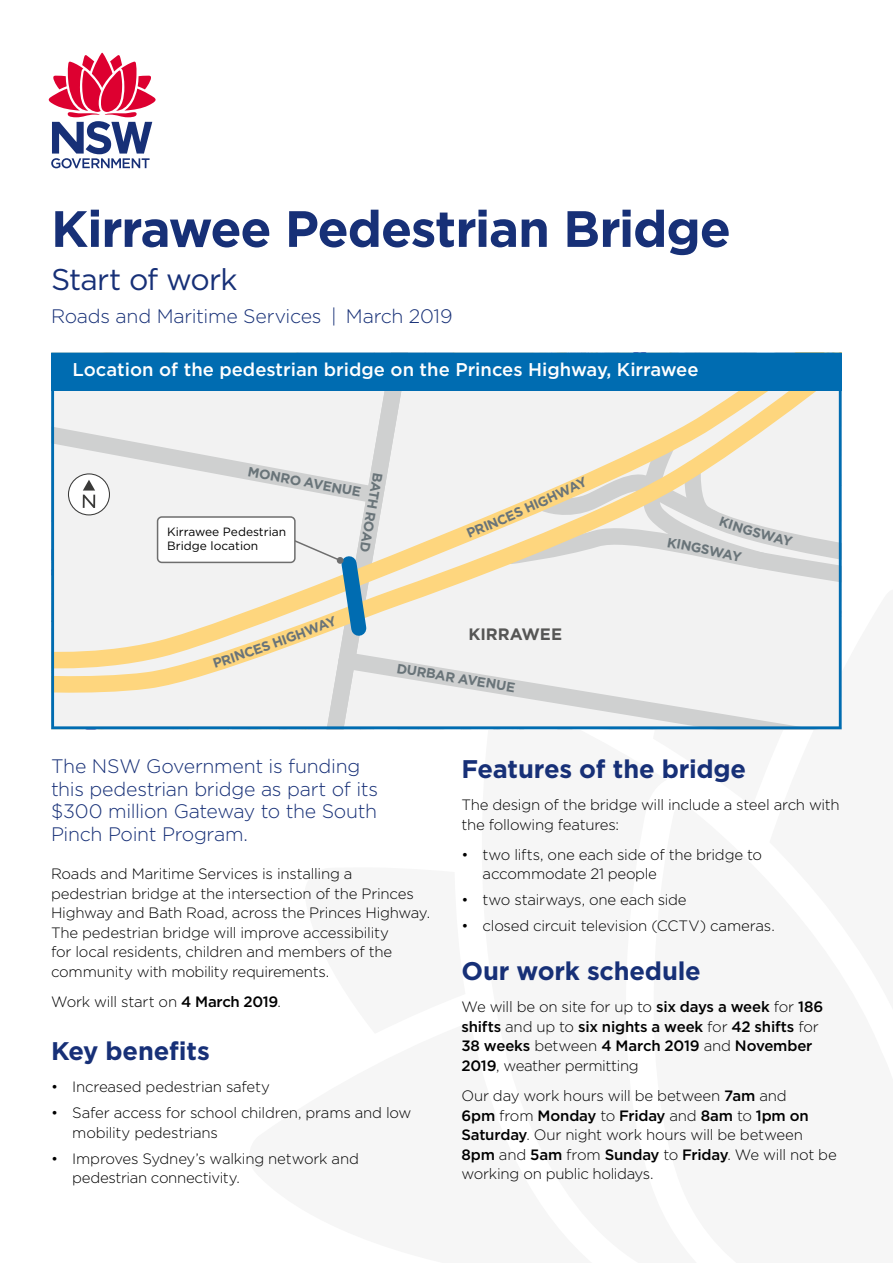
<style>
.page{position:relative;width:893px;height:1263px;background:#fff}
.page>*{position:absolute;margin:0;border:0;box-sizing:border-box;transform-origin:0 0}
._00_Cover_main_title{font:700 51px "Gotham";letter-spacing:-.025em;color:#173077}
._00_Cover_sub_title{font:30px "Gotham";letter-spacing:-.03em;color:#173077}
._01_H1_-_Blue{font:700 25.5px "Gotham";letter-spacing:-.01em;color:#173077}
._00_Cover_RMS___Date{font:300 19.5px/22.5px "Gotham";letter-spacing:-.015em;color:#173077}
.Image{font:500 18.45px "Gotham";color:#fff}
.Image-2{font:700 16.5px "Gotham";color:#565655}
._02_Body_copy{font:300 15px/19.5px "Gotham";letter-spacing:-.015em;color:#000}
._02_Body_copy-2{font:500 15px/19.5px "Gotham";letter-spacing:-.01em;color:#000}
.Image-3{font:700 13.5px "Gotham";color:#697479}
.Image-4{font:12px/14.4px "Gotham";color:#000}
.s1{font-weight:500}
.s2{font-weight:300}
</style>
<div class="page">
<svg style="left:48px;top:52px;width:108px;height:116px"></svg>
<svg style="left:51px;top:353px;width:791px;height:50px;fill:#006cb1"></svg>
<svg style="left:51px;top:403px;width:791px;height:326px"></svg>
<p class="_00_Cover_main_title" style="left:51px;top:195px;width:681px">Kirrawee Pedestrian Bridge</p>
<p class="_00_Cover_sub_title" style="left:51px;top:260px;width:188px">Start of work</p>
<p class="_00_Cover_RMS___Date" style="left:51px;top:304px;width:403px">Roads and Maritime Services | March 2019</p>
<p class="Image" style="left:73px;top:358px;width:627px">Location of the pedestrian bridge on the Princes Highway, Kirrawee</p>
<p class="Image-3" style="left:250px;top:463px;width:116px;rotate:10deg">MONRO AVENUE</p>
<p class="Image-3" style="left:387px;top:474px;width:82px;rotate:100deg">BATH ROAD</p>
<p class="Image-4" style="left:167px;top:524px;width:121px">Kirrawee Pedestrian<br>Bridge location</p>
<p class="Image-3" style="left:544px;top:491px;width:44px;rotate:-25deg">HWAY</p>
<p class="Image-3" style="left:503px;top:509px;width:47px;rotate:-24deg">ES HIG</p>
<p class="Image-3" style="left:464px;top:526px;width:44px;rotate:-23deg">PRINC</p>
<p class="Image-3" style="left:259px;top:639px;width:63px;rotate:-20deg">S HIGHW</p>
<p class="Image-3" style="left:228px;top:650px;width:35px;rotate:-19deg">INCE</p>
<p class="Image-2" style="left:468px;top:623px;width:95px">KIRRAWEE</p>
<p class="Image-3" style="left:398px;top:659px;width:121px;rotate:9deg">DURBAR AVENUE</p>
<p class="Image-3" style="left:703px;top:540px;width:43px;rotate:12deg">SWAY</p>
<p class="_00_Cover_RMS___Date" style="left:51px;top:754px;width:329px">The NSW Government is funding this pedestrian bridge as part of its $300 million Gateway to the South<br>Pinch Point Program.</p>
<p class="_02_Body_copy" style="left:51px;top:864px;width:381px">Roads and Maritime Services is installing a pedestrian bridge at the intersection of the Princes Highway and Bath Road, across the Princes Highway.<br>The pedestrian bridge will improve accessibility<br>for local residents, children and members of the community with mobility requirements.</p>
<p class="_02_Body_copy" style="left:51px;top:991px;width:231px">Work will start on <span class="s1">4 March 2019</span>.</p>
<h1 class="_01_H1_-_Blue" style="left:51px;top:1034px;width:160px">Key benefits</h1>
<p class="_02_Body_copy" style="left:51px;top:1077px;width:220px">• Increased pedestrian safety</p>
<p class="_02_Body_copy" style="left:72px;top:1103px;width:341px;text-indent:-21px">• Safer access for school children, prams and low mobility pedestrians</p>
<p class="_02_Body_copy" style="left:72px;top:1148px;width:288px;text-indent:-21px">• Improves Sydney’s walking network and pedestrian connectivity.</p>
<h1 class="_01_H1_-_Blue" style="left:461px;top:752px;width:286px">Features of the bridge</h1>
<p class="_02_Body_copy" style="left:461px;top:795px;width:380px">The design of the bridge will include a steel arch with the following features:</p>
<p class="_02_Body_copy" style="left:483px;top:844px;width:281px;text-indent:-21px">• two lifts, one each side of the bridge to accommodate 21 people</p>
<p class="_02_Body_copy" style="left:461px;top:890px;width:227px">• two stairways, one each side</p>
<p class="_02_Body_copy" style="left:461px;top:915px;width:315px">• closed circuit television (CCTV) cameras.</p>
<h1 class="_01_H1_-_Blue" style="left:461px;top:954px;width:241px">Our work schedule</h1>
<p class="_02_Body_copy-2" style="left:461px;top:997px;width:363px"><span class="s2">We will be on site for up to</span> six days a week <span class="s2">for</span> 186 shifts <span class="s2">and up to</span> six nights a week <span class="s2">for</span> 42 shifts <span class="s2">for </span>38 weeks <span class="s2">between</span> 4 March 2019 <span class="s2">and</span> November 2019<span class="s2">, weather permitting</span></p>
<p class="_02_Body_copy" style="left:461px;top:1085px;width:377px">Our day work hours will be between <span class="s1">7am</span> and<br><span class="s1">6pm</span> from <span class="s1">Monday</span> to <span class="s1">Friday</span> and <span class="s1">8am</span> to <span class="s1">1pm on Saturday</span>. Our night work hours will be between <span class="s1">8pm</span> and <span class="s1">5am</span> from <span class="s1">Sunday</span> to <span class="s1">Friday</span>. We will not be working on public holidays.</p>
</div>
